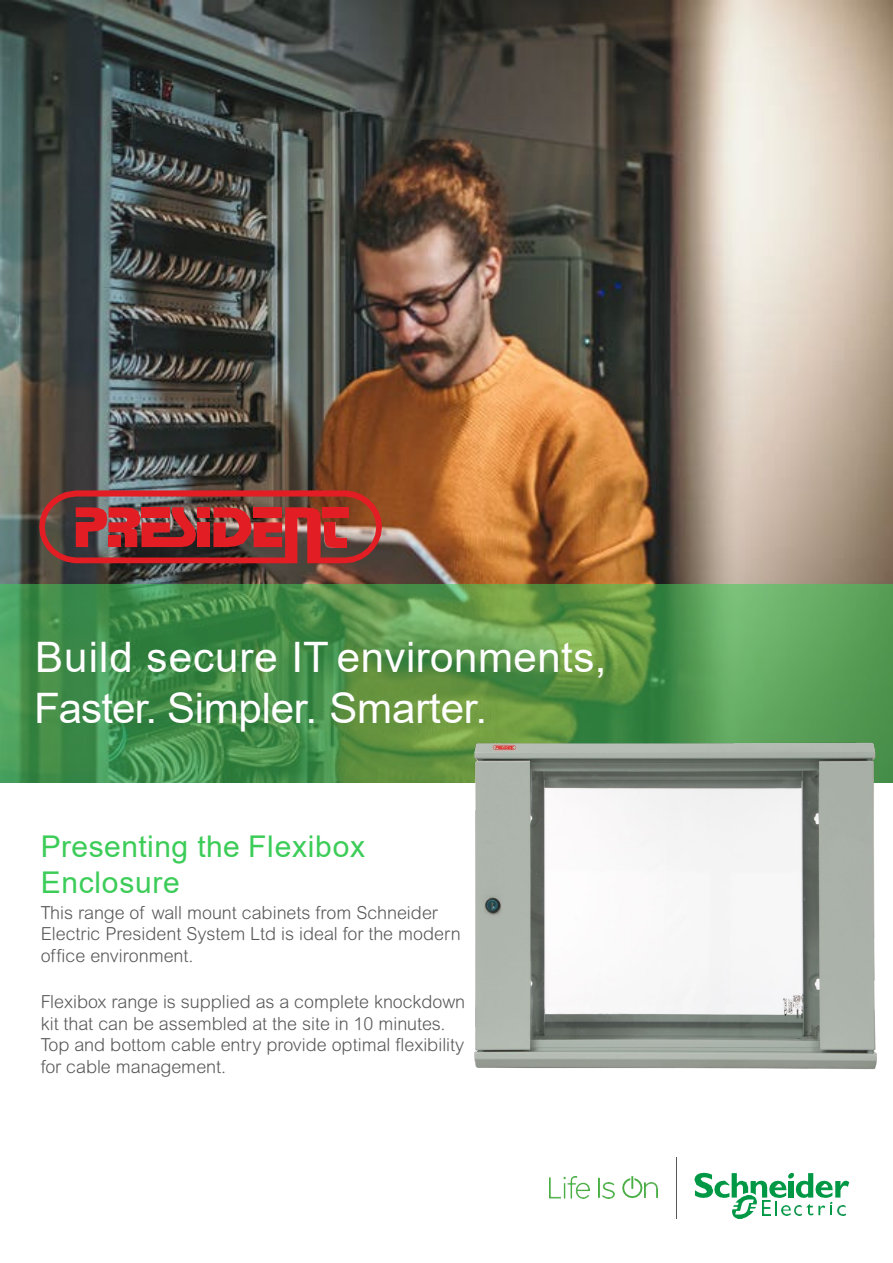
<style>
.page{position:relative;width:893px;height:1263px;background:#fff}
.page>*{position:absolute;margin:0;border:0;box-sizing:border-box;transform-origin:0 0}
.t1{font:42px "Arial";letter-spacing:.01em;color:#fefefe}
.t2{font:30px/36px "Arial";letter-spacing:.025em;color:#3ccc58}
.t3{font:300 18px/21.6px "Arial Rounded MT Pro";color:#595959}
</style>
<div class="page">
<img style="left:0;top:0;width:893px;height:584px">
<img style="left:732px;top:1215px;width:18px;height:4px">
<svg style="left:694px;top:1173px;width:155px;height:42px"></svg>
<img style="left:549px;top:1177px;width:41px;height:21px">
<svg style="left:598px;top:1178px;width:2px;height:20px"></svg>
<img style="left:602px;top:1183px;width:12px;height:15px">
<img style="left:644px;top:1183px;width:13px;height:15px">
<svg style="left:622px;top:1176px;width:20px;height:22px"></svg>
<hr style="left:676px;top:1157px;width:1px;height:62px;background:#545859">
<div style="left:0;top:584px;width:893px;height:199px;background:#3dcd58;opacity:.54"></div>
<img style="left:39px;top:490px;width:343px;height:73px">
<div style="left:322px;top:507px;width:27px;height:11px;background:#e31d24"></div>
<img style="left:424px;top:687px;width:469px;height:383px">
<p class="t1" style="left:35px;top:628px;width:573px">Build secure IT environments,</p>
<p class="t1" style="left:34px;top:679px;width:454px">Faster. Simpler. Smarter.</p>
<p class="t2" style="left:41px;top:828px;width:326px">Presenting the Flexibox<br>Enclosure</p>
<p class="t3" style="left:41px;top:902px;width:421px">This range of wall mount cabinets from Schneider<br>Electric President System Ltd is ideal for the modern office environment.</p>
<p class="t3" style="left:41px;top:992px;width:426px">Flexibox range is supplied as a complete knockdown kit that can be assembled at the site in 10 minutes.<br>Top and bottom cable entry provide optimal flexibility for cable management.</p>
</div>
